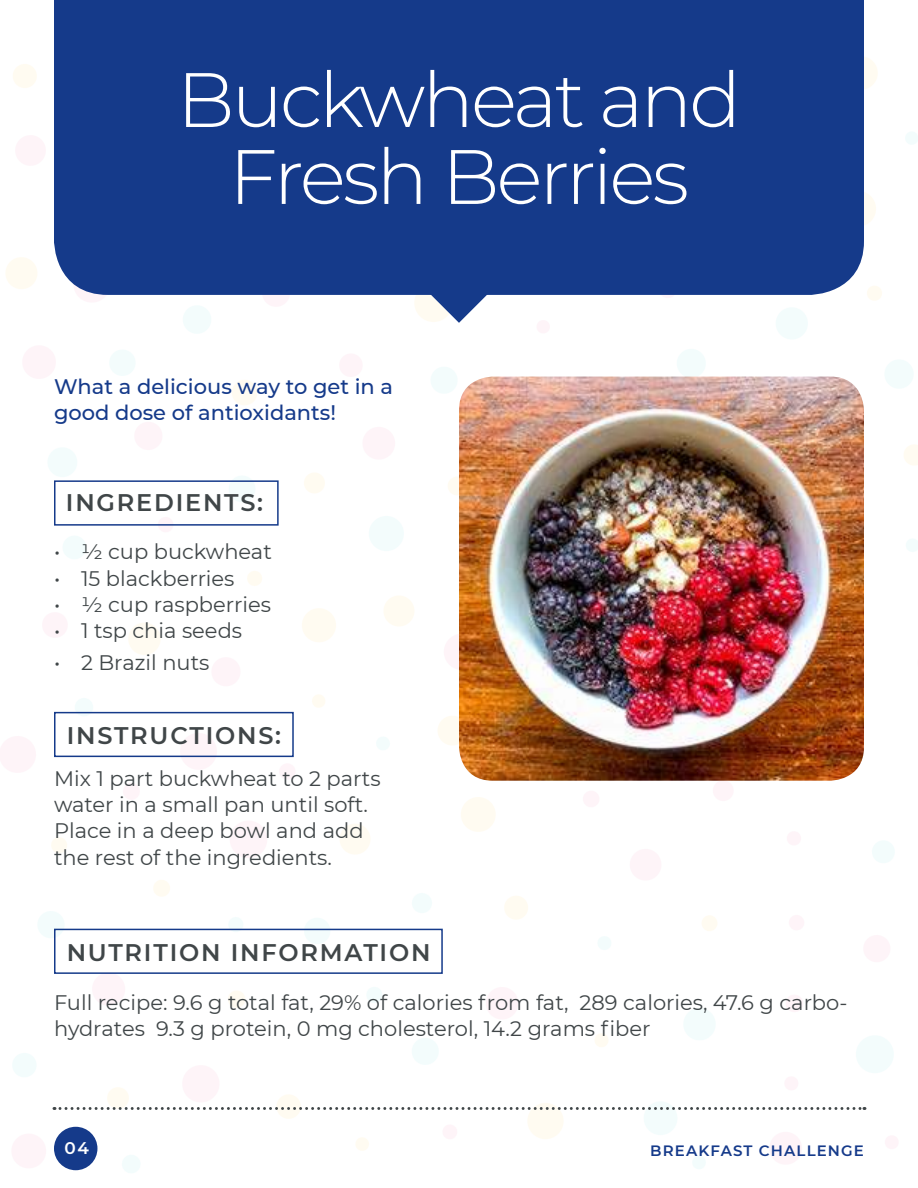
<style>
.page{position:relative;width:918px;height:1188px;background:#fff}
.page>*{position:absolute;margin:0;border:0;box-sizing:border-box;transform-origin:0 0}
.t1{font:300 76.95px/76.9px "Montserrat";letter-spacing:-.04em;color:#fff;text-align:center}
.t2{font:600 24px "Montserrat";letter-spacing:.075em;color:#404648}
.t3{font:21px/26.2px "Montserrat";color:#404648}
.t4{font:500 21px/26.2px "Montserrat";color:#153a8a}
.t5{font:600 16.95px "Montserrat";color:#fff}
.t6{font:600 15px "Montserrat";letter-spacing:.075em;color:#153a8a}
</style>
<div class="page">
<svg style="left:229px;top:476px;width:26px;height:26px"></svg>
<svg style="left:376px;top:737px;width:14px;height:13px"></svg>
<svg style="left:905px;top:132px;width:13px;height:12px"></svg>
<svg style="left:861px;top:1036px;width:32px;height:37px"></svg>
<svg style="left:227px;top:917px;width:17px;height:12px"></svg>
<svg style="left:183px;top:306px;width:28px;height:27px"></svg>
<svg style="left:598px;top:936px;width:13px;height:14px"></svg>
<svg style="left:776px;top:308px;width:32px;height:31px"></svg>
<svg style="left:885px;top:360px;width:28px;height:28px"></svg>
<svg style="left:872px;top:841px;width:23px;height:22px"></svg>
<div style="left:369px;top:516px;width:35px;height:35px;background:#f3fcfc;border-radius:50%"></div>
<svg style="left:302px;top:918px;width:30px;height:26px"></svg>
<svg style="left:48px;top:448px;width:29px;height:29px"></svg>
<svg style="left:110px;top:350px;width:25px;height:26px"></svg>
<svg style="left:906px;top:539px;width:12px;height:13px"></svg>
<svg style="left:684px;top:1008px;width:31px;height:28px"></svg>
<svg style="left:38px;top:911px;width:29px;height:27px"></svg>
<svg style="left:431px;top:367px;width:26px;height:26px"></svg>
<svg style="left:63px;top:536px;width:23px;height:23px"></svg>
<svg style="left:676px;top:349px;width:31px;height:28px"></svg>
<svg style="left:367px;top:987px;width:15px;height:16px"></svg>
<svg style="left:412px;top:893px;width:20px;height:20px"></svg>
<svg style="left:75px;top:698px;width:18px;height:19px"></svg>
<svg style="left:444px;top:634px;width:15px;height:35px"></svg>
<svg style="left:789px;top:915px;width:15px;height:15px"></svg>
<svg style="left:885px;top:1136px;width:13px;height:13px"></svg>
<div style="left:863px;top:935px;width:28px;height:28px;background:#fef4f8;border-radius:50%"></div>
<svg style="left:159px;top:517px;width:14px;height:15px"></svg>
<svg style="left:787px;top:832px;width:14px;height:13px"></svg>
<svg style="left:177px;top:733px;width:43px;height:36px"></svg>
<svg style="left:486px;top:987px;width:32px;height:32px"></svg>
<svg style="left:43px;top:613px;width:24px;height:24px"></svg>
<svg style="left:363px;top:427px;width:32px;height:32px"></svg>
<svg style="left:340px;top:354px;width:22px;height:23px"></svg>
<svg style="left:78px;top:295px;width:28px;height:7px"></svg>
<svg style="left:23px;top:346px;width:32px;height:32px"></svg>
<svg style="left:662px;top:295px;width:11px;height:3px"></svg>
<svg style="left:230px;top:821px;width:37px;height:37px"></svg>
<svg style="left:212px;top:658px;width:28px;height:28px"></svg>
<svg style="left:583px;top:791px;width:16px;height:16px"></svg>
<svg style="left:713px;top:781px;width:20px;height:20px"></svg>
<svg style="left:280px;top:764px;width:15px;height:15px"></svg>
<svg style="left:16px;top:136px;width:29px;height:29px"></svg>
<svg style="left:786px;top:995px;width:17px;height:17px"></svg>
<svg style="left:135px;top:422px;width:27px;height:28px"></svg>
<svg style="left:537px;top:323px;width:12px;height:10px"></svg>
<svg style="left:263px;top:295px;width:18px;height:11px"></svg>
<svg style="left:93px;top:974px;width:32px;height:31px"></svg>
<svg style="left:630px;top:849px;width:31px;height:31px"></svg>
<svg style="left:0;top:736px;width:36px;height:36px"></svg>
<svg style="left:123px;top:783px;width:16px;height:16px"></svg>
<svg style="left:864px;top:57px;width:14px;height:32px"></svg>
<svg style="left:302px;top:608px;width:34px;height:34px"></svg>
<svg style="left:438px;top:716px;width:21px;height:29px"></svg>
<svg style="left:504px;top:896px;width:24px;height:23px"></svg>
<svg style="left:340px;top:824px;width:30px;height:30px"></svg>
<svg style="left:597px;top:1034px;width:9px;height:2px"></svg>
<svg style="left:448px;top:477px;width:11px;height:18px"></svg>
<svg style="left:228px;top:991px;width:17px;height:17px"></svg>
<svg style="left:312px;top:695px;width:13px;height:12px"></svg>
<svg style="left:6px;top:257px;width:31px;height:32px"></svg>
<svg style="left:13px;top:64px;width:24px;height:24px"></svg>
<svg style="left:153px;top:880px;width:17px;height:16px"></svg>
<svg style="left:232px;top:380px;width:25px;height:25px"></svg>
<svg style="left:864px;top:192px;width:12px;height:33px"></svg>
<svg style="left:904px;top:445px;width:14px;height:20px"></svg>
<svg style="left:384px;top:596px;width:30px;height:30px"></svg>
<svg style="left:51px;top:837px;width:16px;height:16px"></svg>
<svg style="left:128px;top:623px;width:32px;height:32px"></svg>
<svg style="left:247px;top:571px;width:15px;height:15px"></svg>
<svg style="left:304px;top:473px;width:21px;height:20px"></svg>
<svg style="left:867px;top:286px;width:15px;height:14px"></svg>
<svg style="left:461px;top:797px;width:34px;height:35px"></svg>
<div style="left:701px;top:915px;width:17px;height:17px;background:#fffbf1;border-radius:50%"></div>
<img style="left:459px;top:377px;width:405px;height:404px">
<svg style="left:281px;top:295px;width:267px;height:28px"></svg>
<div style="left:54px;top:0;width:810px;height:295px;background:#153a8a"></div>
<div style="left:54px;top:480px;width:225px;height:46px;border:2px solid #153a8a"></div>
<div style="left:54px;top:712px;width:240px;height:45px;border:2px solid #153a8a"></div>
<div style="left:54px;top:929px;width:389px;height:45px;border:2px solid #153a8a"></div>
<svg style="left:12px;top:1036px;width:849px;height:137px"></svg>
<div style="left:54px;top:1127px;width:43px;height:43px;background:#153a8a;border-radius:50%"></div>
<h1 class="t1" style="left:177px;top:67px;width:566px">Buckwheat and<br>Fresh Berries</h1>
<p class="t4" style="left:54px;top:375px;width:341px">What a delicious way to get in a good dose of antioxidants!</p>
<p class="t2" style="left:66px;top:489px;width:199px">INGREDIENTS:</p>
<p class="t3" style="left:54px;top:539px;width:219px">• ½ cup buckwheat</p>
<p class="t3" style="left:54px;top:566px;width:182px">• 15 blackberries</p>
<p class="t3" style="left:54px;top:592px;width:218px">• ½ cup raspberries</p>
<p class="t3" style="left:54px;top:618px;width:190px">• 1 tsp chia seeds</p>
<p class="t3" style="left:54px;top:650px;width:157px">• 2 Brazil nuts</p>
<p class="t2" style="left:67px;top:722px;width:216px">INSTRUCTIONS:</p>
<p class="t3" style="left:54px;top:766px;width:328px">Mix 1 part buckwheat to 2 parts water in a small pan until soft.<br>Place in a deep bowl and add the rest of the ingredients.</p>
<p class="t2" style="left:67px;top:938px;width:365px">NUTRITION INFORMATION</p>
<p class="t3" style="left:54px;top:990px;width:795px">Full recipe: 9.6 g total fat, 29% of calories from fat, 289 calories, 47.6 g carbo&shy;hydrates 9.3 g protein, 0 mg cholesterol, 14.2 grams fiber</p>
<p class="t5" style="left:64px;top:1138px;width:26px">04</p>
<p class="t6" style="left:650px;top:1142px;width:215px">BREAKFAST CHALLENGE</p>
</div>
